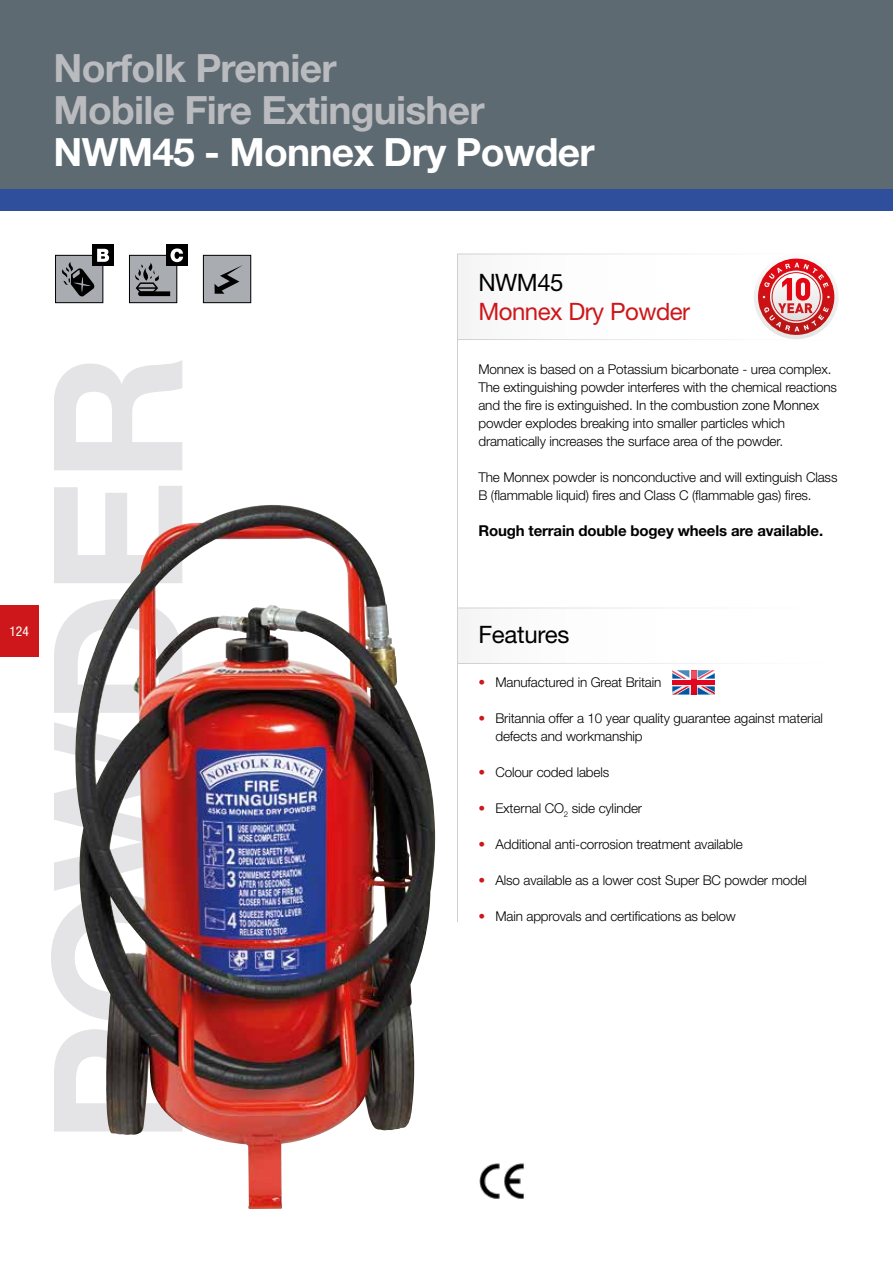
<style>
.page{position:relative;width:893px;height:1263px;background:#fff}
.page>*{position:absolute;margin:0;border:0;box-sizing:border-box;transform-origin:0 0}
.t1{font:700 179.7px "Helvetica Neue LT Std";letter-spacing:-.02em;color:#e4e4e7}
.t2{font:700 39px/42px "Helvetica Neue LT Std";letter-spacing:-.02em;color:#babbbf}
.t3{font:700 39px "Helvetica Neue LT Std";letter-spacing:-.02em;color:#fff}
.t4{font:24px "Helvetica Neue LT Std";letter-spacing:-.02em;color:#cd171a}
.t5{font:24px "Helvetica Neue LT Std";letter-spacing:-.01em;color:#000}
.t6{font:700 15px "Helvetica Neue LT Std";letter-spacing:-.01em;color:#000}
.t7{font:300 13.5px/18px "Helvetica Neue LT Std";letter-spacing:-.01em;color:#000}
.t8{font:condensed 13.5px "Helvetica Neue LT Std";color:#fff}
.s1{color:#cd171a}
</style>
<div class="page">
<div style="left:0;top:0;width:893px;height:211px;background:#5d6a71"></div>
<img style="left:479px;top:1163px;width:45px;height:36px">
<div style="left:56px;top:255px;width:47px;height:48px;background:#a9adb2"></div>
<div style="left:55px;top:255px;width:48px;height:48px;border:1px solid #000"></div>
<div style="left:92px;top:245px;width:22px;height:21px;background:#000"></div>
<svg style="left:60px;top:249px;width:49px;height:48px"></svg>
<div style="left:129px;top:255px;width:48px;height:48px;background:#a9adb2"></div>
<div style="left:129px;top:255px;width:48px;height:48px;border:1px solid #000"></div>
<div style="left:166px;top:245px;width:21px;height:21px;background:#000"></div>
<svg style="left:135px;top:248px;width:48px;height:48px"></svg>
<div style="left:203px;top:255px;width:48px;height:48px;background:#a9adb2"></div>
<div style="left:203px;top:255px;width:48px;height:48px;border:1px solid #000"></div>
<svg style="left:215px;top:265px;width:28px;height:29px"></svg>
<div style="left:0;top:190px;width:893px;height:21px;background:#2f4f9d"></div>
<svg style="left:672px;top:679px;width:43px;height:16px"></svg>
<svg style="left:672px;top:670px;width:43px;height:9px"></svg>
<div style="left:0;top:605px;width:38px;height:51px;background:#cd171a"></div>
<hr style="left:457px;top:254px;width:1px;height:668px;background:#d0d0d0">
<hr style="left:457px;top:254px;width:382px;height:1px;background:#fff">
<hr style="left:457px;top:339px;width:382px;height:1px;background:#fff">
<svg style="left:754px;top:254px;width:85px;height:85px"></svg>
<svg style="left:758px;top:259px;width:76px;height:76px"></svg>
<img style="left:75px;top:505px;width:360px;height:704px">
<h2 class="t2" style="left:54px;top:46px;width:433px">Norfolk Premier<br>Mobile Fire Extinguisher</h2>
<h2 class="t3" style="left:54px;top:128px;width:543px">NWM45 - Monnex Dry Powder</h2>
<p class="t8" style="left:9px;top:623px;width:21px">124</p>
<h1 class="t1" style="left:7px;top:1144px;width:792px;rotate:-90deg">POWDER</h1>
<h3 class="t5" style="left:478px;top:269px;width:87px">NWM45</h3>
<h3 class="t4" style="left:478px;top:297px;width:213px">Monnex Dry Powder</h3>
<p class="t7" style="left:478px;top:360px;width:360px">Monnex is based on a Potassium bicarbonate - urea complex.<br>The extinguishing powder interferes with the chemical reactions and the fire is extinguished. In the combustion zone Monnex powder explodes breaking into smaller particles which dramatically increases the surface area of the powder.</p>
<p class="t7" style="left:478px;top:468px;width:361px">The Monnex powder is nonconductive and will extinguish Class<br>B (flammable liquid) fires and Class C (flammable gas) fires.</p>
<p class="t6" style="left:478px;top:522px;width:346px">Rough terrain double bogey wheels are available.</p>
<h3 class="t5" style="left:478px;top:620px;width:93px">Features</h3>
<p class="t7" style="left:478px;top:673px;width:185px"><span class="s1">•</span> Manufactured in Great Britain</p>
<p class="t7" style="left:495px;top:709px;width:329px;text-indent:-17px"><span class="s1">•</span> Britannia offer a 10 year quality guarantee against material defects and workmanship</p>
<p class="t7" style="left:478px;top:763px;width:132px"><span class="s1">•</span> Colour coded labels</p>
<p class="t7" style="left:478px;top:799px;width:165px"><span class="s1">•</span> External CO<sub>2</sub> side cylinder</p>
<p class="t7" style="left:478px;top:835px;width:266px"><span class="s1">•</span> Additional anti-corrosion treatment available</p>
<p class="t7" style="left:478px;top:871px;width:330px"><span class="s1">•</span> Also available as a lower cost Super BC powder model</p>
<p class="t7" style="left:478px;top:907px;width:259px"><span class="s1">•</span> Main approvals and certifications as below</p>
</div>
